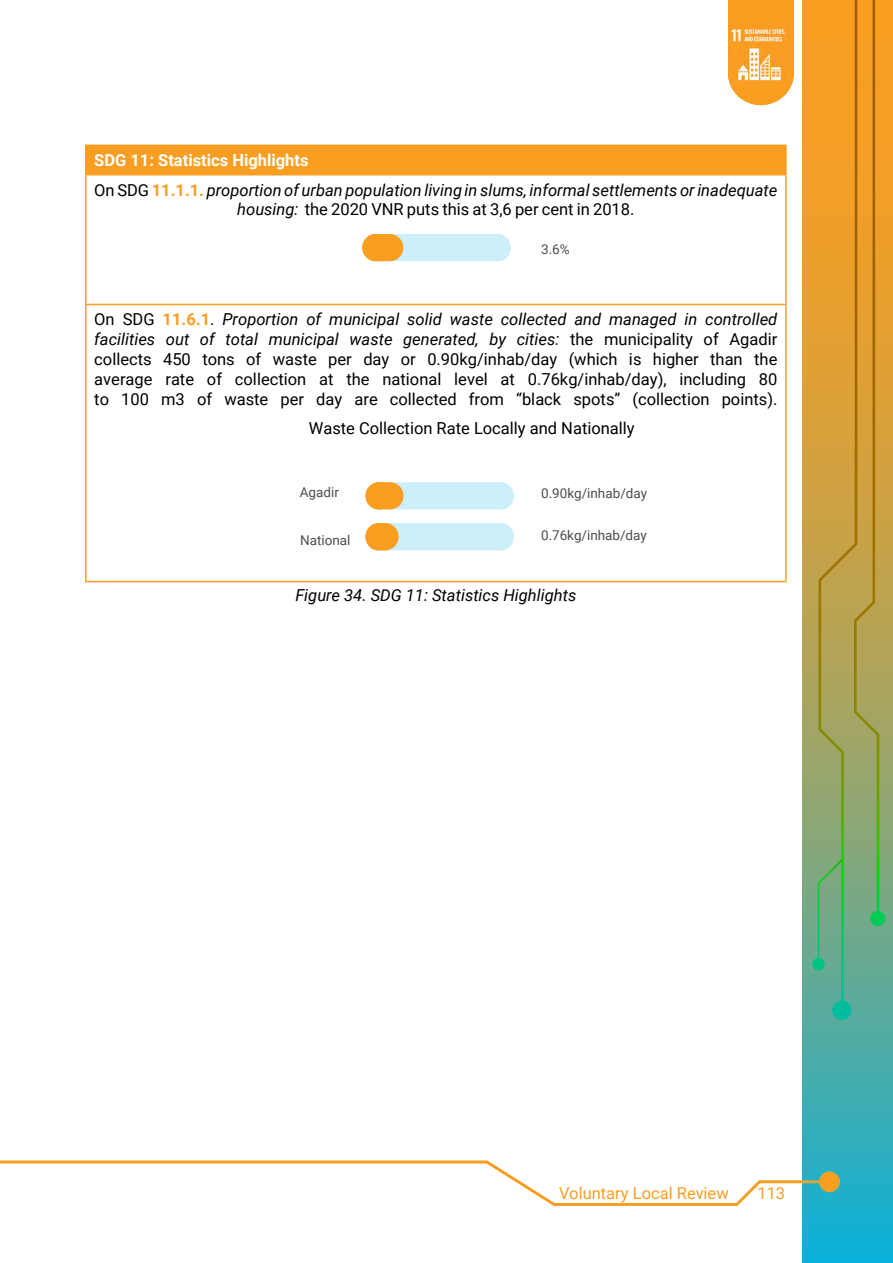
<style>
.page{position:relative;width:893px;height:1263px;background:#fff}
.page>*{position:absolute;margin:0;border:0;box-sizing:border-box;transform-origin:0 0}
.t1{font:16.5px/19.8px "Roboto";color:#000;text-align:justify}
.t2{font:italic 16.5px/29.4px "Roboto";color:#000}
.t3{font:16.5px "Roboto";color:#f99e21}
.t4{font:13.5px "Roboto";color:#4d4d4f}
.s1{font-weight:700;font-style:normal;color:#fff}
.s2{font-style:normal}
.s3{font-weight:700;font-style:normal;color:#f99e21}
.s4{font-style:italic}
.s5{font-weight:700;color:#f99e21}
</style>
<div class="page">
<div style="left:86px;top:145px;width:700px;height:30px;background:#f99e21"></div>
<hr style="left:85px;top:145px;width:702px;height:1px;background:#f99e21">
<hr style="left:85px;top:146px;width:2px;height:28px;background:#f99e21">
<hr style="left:785px;top:146px;width:2px;height:28px;background:#f99e21">
<hr style="left:85px;top:305px;width:2px;height:276px;background:#f99e21">
<hr style="left:785px;top:305px;width:2px;height:276px;background:#f99e21">
<hr style="left:85px;top:581px;width:702px;height:1px;background:#f99e21">
<hr style="left:85px;top:174px;width:702px;height:1px;background:#f99e21">
<hr style="left:85px;top:175px;width:2px;height:129px;background:#f99e21">
<hr style="left:785px;top:175px;width:2px;height:129px;background:#f99e21">
<hr style="left:85px;top:304px;width:702px;height:1px;background:#f99e21">
<svg style="left:728px;top:0;width:66px;height:67px;fill:#f99e21"></svg>
<svg style="left:729px;top:42px;width:64px;height:62px;fill:#f99e23"></svg>
<div style="left:728px;top:41px;width:66px;height:64px;border:2px solid #f99e21;border-radius:50%"></div>
<div style="left:369px;top:483px;width:143px;height:26px;background:#cdeff9;border-radius:11px"></div>
<div style="left:368px;top:482px;width:144px;height:27px;border:2px solid #cdeff9;border-radius:11px"></div>
<div style="left:368px;top:482px;width:21px;height:27px;border:2px solid #f9b617;border-radius:10px"></div>
<div style="left:377px;top:483px;width:26px;height:26px;background:#f99e21;border-radius:50%"></div>
<div style="left:376px;top:482px;width:28px;height:27px;border:2px solid #f99e21;border-radius:50%"></div>
<div style="left:488px;top:483px;width:25px;height:26px;background:#cdeff9;border-radius:50%"></div>
<div style="left:487px;top:482px;width:27px;height:27px;border:2px solid #cdeff9;border-radius:50%"></div>
<div style="left:366px;top:483px;width:26px;height:26px;background:#f99e21;border-radius:50%"></div>
<div style="left:365px;top:482px;width:27px;height:27px;border:2px solid #f99e21;border-radius:50%"></div>
<div style="left:369px;top:524px;width:143px;height:25px;background:#cdeff9;border-radius:11px"></div>
<div style="left:368px;top:523px;width:144px;height:27px;border:2px solid #cdeff9;border-radius:11px"></div>
<div style="left:372px;top:524px;width:26px;height:25px;background:#f99e21;border-radius:50%"></div>
<div style="left:371px;top:523px;width:28px;height:27px;border:2px solid #f99e21;border-radius:50%"></div>
<div style="left:488px;top:524px;width:25px;height:25px;background:#cdeff9;border-radius:50%"></div>
<div style="left:487px;top:523px;width:27px;height:27px;border:2px solid #cdeff9;border-radius:50%"></div>
<div style="left:365px;top:523px;width:27px;height:27px;border:2px solid #f99e21;border-radius:50%"></div>
<div style="left:369px;top:483px;width:28px;height:25px;background:#f99e21;border-radius:11px"></div>
<div style="left:369px;top:482px;width:29px;height:27px;border:2px solid #f99e21;border-radius:11px"></div>
<div style="left:367px;top:524px;width:28px;height:26px;background:#f99e21;border-radius:11px"></div>
<div style="left:367px;top:523px;width:29px;height:27px;border:2px solid #f99e21;border-radius:11px"></div>
<div style="left:366px;top:235px;width:142px;height:25px;background:#cdeff9;border-radius:11px"></div>
<div style="left:365px;top:234px;width:144px;height:27px;border:2px solid #cdeff9;border-radius:11px"></div>
<div style="left:364px;top:234px;width:22px;height:27px;border:2px solid #f9b617;border-radius:10px"></div>
<div style="left:377px;top:235px;width:26px;height:25px;background:#f99e21;border-radius:50%"></div>
<div style="left:376px;top:234px;width:27px;height:27px;border:2px solid #f99e21;border-radius:50%"></div>
<div style="left:484px;top:235px;width:26px;height:25px;background:#cdeff9;border-radius:50%"></div>
<div style="left:484px;top:234px;width:27px;height:27px;border:2px solid #cdeff9;border-radius:50%"></div>
<div style="left:363px;top:235px;width:26px;height:25px;background:#f99e21;border-radius:50%"></div>
<div style="left:362px;top:234px;width:27px;height:27px;border:2px solid #f99e21;border-radius:50%"></div>
<div style="left:366px;top:235px;width:31px;height:25px;background:#f99e21;border-radius:11px"></div>
<div style="left:365px;top:234px;width:33px;height:27px;border:2px solid #f99e21;border-radius:11px"></div>
<svg style="left:802px;top:0;width:91px;height:1263px"></svg>
<svg style="left:0;top:1159px;width:826px;height:48px"></svg>
<div style="left:820px;top:1172px;width:19px;height:19px;background:#f99e21;border-radius:50%"></div>
<div style="left:819px;top:1171px;width:21px;height:21px;border:2px solid #f99e21;border-radius:50%"></div>
<p class="t2" style="left:94px;top:145px;width:685px"><span class="s1">SDG 11: Statistics Highlights<br></span><span class="s2">On SDG</span> <span class="s3">11.1.1.</span> proportion of urban population living in slums, informal settlements or inadequate</p>
<p class="t1" style="left:237px;top:199px;width:399px"><span class="s4">housing:</span> the 2020 VNR puts this at 3,6 per cent in 2018.</p>
<p class="t4" style="left:541px;top:240px;width:30px">3.6%</p>
<p class="t1" style="left:94px;top:309px;width:685px">On SDG <span class="s5">11.6.1</span>. <span class="s4">Proportion of municipal solid waste collected and managed in controlled facilities out of total municipal waste generated, by cities:</span> the municipality of Agadir collects 450 tons of waste per day or 0.90kg/inhab/day (which is higher than the average rate of collection at the national level at 0.76kg/inhab/day), including 80 to 100 m3 of waste per day are collected from “black spots” (collection points).</p>
<p class="t1" style="left:309px;top:418px;width:327px">Waste Collection Rate Locally and Nationally</p>
<p class="t4" style="left:300px;top:482px;width:41px">Agadir</p>
<p class="t4" style="left:300px;top:531px;width:52px">National</p>
<p class="t4" style="left:541px;top:484px;width:108px">0.90kg/inhab/day</p>
<p class="t4" style="left:541px;top:526px;width:107px">0.76kg/inhab/day</p>
<p class="t2" style="left:295px;top:580px;width:282px">Figure 34. SDG 11: Statistics Highlights</p>
<p class="t3" style="left:559px;top:1181px;width:171px">Voluntary Local Review</p>
<p class="t3" style="left:757px;top:1181px;width:29px">113</p>
</div>
